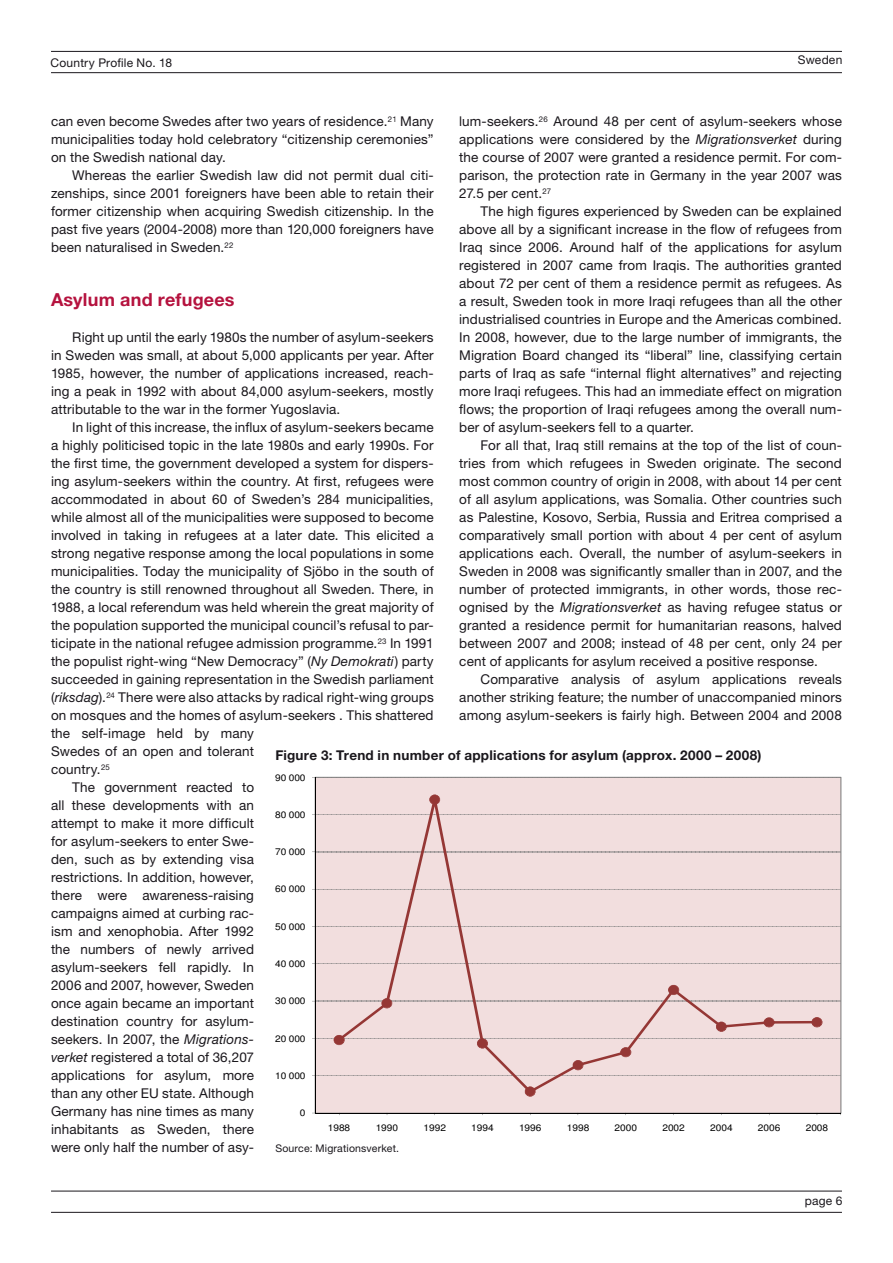
<style>
.page{position:relative;width:893px;height:1263px;background:#fff}
.page>*{position:absolute;margin:0;border:0;box-sizing:border-box;transform-origin:0 0}
.t1{font:700 18px "Helvetica Neue LT Pro";letter-spacing:.01em;color:#b5123e}
.t2{font:13.5px/18px "Helvetica Neue LT Pro";letter-spacing:.01em;color:#1a171c;text-align:justify}
.t3{font:700 13.5px "Helvetica Neue LT Pro";letter-spacing:.02em;color:#1a171c}
.t4{font:12px "Helvetica Neue LT Pro";letter-spacing:.015em;color:#1a171c}
.t5{font:700 11.4px "Helvetica";color:#000;scale:1.08 1}
.t6{font:10.5px "Helvetica Neue LT Pro";letter-spacing:.015em;color:#1a171c}
.t7{font:9.3px "Helvetica";letter-spacing:-.005em;color:#000;scale:1.08 1}
.s1{font-style:italic}
</style>
<div class="page">
<hr style="left:51px;top:51px;width:791px;height:1px;background:#1a171c">
<hr style="left:51px;top:72px;width:791px;height:1px;background:#1a171c">
<hr style="left:51px;top:1191px;width:791px;height:1px;background:#1a171c">
<hr style="left:51px;top:1212px;width:791px;height:1px;background:#1a171c">
<div style="left:316px;top:778px;width:525px;height:335px;background:#f2dede"></div>
<hr style="left:315px;top:777px;width:1px;height:336px;background:#000">
<svg style="left:314px;top:1076px;width:527px;height:1px"></svg>
<svg style="left:314px;top:964px;width:527px;height:1px"></svg>
<svg style="left:312px;top:926px;width:529px;height:1px"></svg>
<svg style="left:312px;top:889px;width:529px;height:1px"></svg>
<svg style="left:312px;top:848px;width:529px;height:5px"></svg>
<svg style="left:312px;top:814px;width:529px;height:1px"></svg>
<svg style="left:312px;top:777px;width:529px;height:1px"></svg>
<hr style="left:315px;top:1113px;width:526px;height:1px;background:#000">
<div style="left:337px;top:798px;width:481px;height:295px;background:#f2dede"></div>
<svg style="left:429px;top:794px;width:11px;height:11px"></svg>
<svg style="left:525px;top:1086px;width:11px;height:10px"></svg>
<svg style="left:312px;top:985px;width:529px;height:23px;background:#e8d3d3"></svg>
<svg style="left:312px;top:1017px;width:529px;height:53px;background:#ecd5d5"></svg>
<p class="t4" style="left:51px;top:56px;width:123px">Country Profile No. 18</p>
<p class="t4" style="left:798px;top:53px;width:46px">Sweden</p>
<p class="t2" style="left:51px;top:112px;width:384px">can even become Swedes after two years of residence.<sup>21</sup> Many municipalities today hold celebratory “citizenship ceremonies” on the Swedish national day.</p>
<p class="t2" style="left:51px;top:166px;width:384px;text-indent:21px">Whereas the earlier Swedish law did not permit dual citi&shy;zenships, since 2001 foreigners have been able to retain their former citizenship when acquiring Swedish citizenship. In the past five years (2004-2008) more than 120,000 foreigners have been naturalised in Sweden.<sup>22</sup></p>
<p class="t2" style="left:459px;top:112px;width:384px">lum-seekers.<sup>26</sup> Around 48 per cent of asylum-seekers whose applications were considered by the <span class="s1">Migrationsverket</span> during the course of 2007 were granted a residence permit. For com&shy;parison, the protection rate in Germany in the year 2007 was 27.5 per cent.<sup>27</sup></p>
<p class="t2" style="left:459px;top:202px;width:384px;text-indent:21px">The high figures experienced by Sweden can be explained above all by a significant increase in the flow of refugees from Iraq since 2006. Around half of the applications for asylum registered in 2007 came from Iraqis. The authorities granted about 72 per cent of them a residence permit as refugees. As a result, Sweden took in more Iraqi refugees than all the other industrialised countries in Europe and the Americas combined.<br>In 2008, however, due to the large number of immigrants, the Migration Board changed its “liberal” line, classifying certain parts of Iraq as safe “internal flight alternatives” and rejecting more Iraqi refugees. This had an immediate effect on migration flows; the proportion of Iraqi refugees among the overall num&shy;ber of asylum-seekers fell to a quarter.</p>
<p class="t2" style="left:459px;top:436px;width:384px;text-indent:21px">For all that, Iraq still remains at the top of the list of coun&shy;tries from which refugees in Sweden originate. The second most common country of origin in 2008, with about 14 per cent of all asylum applications, was Somalia. Other countries such as Palestine, Kosovo, Serbia, Russia and Eritrea comprised a comparatively small portion with about 4 per cent of asylum applications each. Overall, the number of asylum-seekers in Sweden in 2008 was significantly smaller than in 2007, and the number of protected immigrants, in other words, those rec&shy;ognised by the <span class="s1">Migrationsverket</span> as having refugee status or granted a residence permit for humanitarian reasons, halved between 2007 and 2008; instead of 48 per cent, only 24 per cent of applicants for asylum received a positive response.</p>
<p class="t2" style="left:459px;top:670px;width:384px;text-indent:21px">Comparative analysis of asylum applications reveals another striking feature; the number of unaccompanied minors among asylum-seekers is fairly high. Between 2004 and 2008</p>
<h1 class="t1" style="left:51px;top:288px;width:185px">Asylum and refugees</h1>
<p class="t2" style="left:51px;top:328px;width:384px;text-indent:21px">Right up until the early 1980s the number of asylum-seekers in Sweden was small, at about 5,000 applicants per year. After 1985, however, the number of applications increased, reach&shy;ing a peak in 1992 with about 84,000 asylum-seekers, mostly attributable to the war in the former Yugoslavia.</p>
<p class="t2" style="left:72px;top:418px;width:363px">In light of this increase, the influx of asylum-seekers became</p>
<p class="t2" style="left:51px;top:436px;width:384px">a highly politicised topic in the late 1980s and early 1990s. For</p>
<p class="t2" style="left:51px;top:454px;width:384px">the first time, the government developed a system for dispers-</p>
<p class="t2" style="left:51px;top:472px;width:384px">ing asylum-seekers within the country. At first, refugees were</p>
<p class="t2" style="left:51px;top:490px;width:384px">accommodated in about 60 of Sweden’s 284 municipalities,</p>
<p class="t2" style="left:51px;top:508px;width:384px">while almost all of the municipalities were supposed to become</p>
<p class="t2" style="left:51px;top:526px;width:384px">involved in taking in refugees at a later date. This elicited a</p>
<p class="t2" style="left:51px;top:544px;width:384px">strong negative response among the local populations in some</p>
<p class="t2" style="left:51px;top:562px;width:384px">municipalities. Today the municipality of Sjöbo in the south of</p>
<p class="t2" style="left:51px;top:580px;width:384px">the country is still renowned throughout all Sweden. There, in</p>
<p class="t2" style="left:51px;top:598px;width:384px">1988, a local referendum was held wherein the great majority of</p>
<p class="t2" style="left:51px;top:616px;width:384px">the population supported the municipal council’s refusal to par-</p>
<p class="t2" style="left:51px;top:634px;width:384px">ticipate in the national refugee admission programme.<sup>23</sup> In 1991</p>
<p class="t2" style="left:51px;top:652px;width:384px">the populist right-wing “New Democracy” (<span class="s1">Ny Demokrati</span>) party</p>
<p class="t2" style="left:51px;top:670px;width:384px">succeeded in gaining representation in the Swedish parliament</p>
<p class="t2" style="left:51px;top:688px;width:384px">(<span class="s1">riksdag</span>).<sup>24</sup> There were also attacks by radical right-wing groups</p>
<p class="t2" style="left:51px;top:706px;width:384px">on mosques and the homes of asylum-seekers . This shattered</p>
<p class="t2" style="left:51px;top:724px;width:204px">the self-image held by many</p>
<p class="t2" style="left:51px;top:742px;width:205px">Swedes of an open and tolerant</p>
<p class="t2" style="left:51px;top:760px;width:60px">country.<sup>25</sup></p>
<p class="t2" style="left:72px;top:778px;width:183px">The government reacted to</p>
<p class="t2" style="left:51px;top:796px;width:205px">all these developments with an</p>
<p class="t2" style="left:51px;top:814px;width:204px">attempt to make it more difficult</p>
<p class="t2" style="left:51px;top:832px;width:205px">for asylum-seekers to enter Swe-</p>
<p class="t2" style="left:51px;top:850px;width:204px">den, such as by extending visa</p>
<p class="t2" style="left:51px;top:868px;width:204px">restrictions. In addition, however,</p>
<p class="t2" style="left:51px;top:886px;width:205px">there were awareness-raising</p>
<p class="t2" style="left:51px;top:904px;width:205px">campaigns aimed at curbing rac-</p>
<p class="t2" style="left:51px;top:922px;width:205px">ism and xenophobia. After 1992</p>
<p class="t2" style="left:51px;top:940px;width:204px">the numbers of newly arrived</p>
<p class="t2" style="left:51px;top:958px;width:204px">asylum-seekers fell rapidly. In</p>
<p class="t2" style="left:51px;top:976px;width:205px">2006 and 2007, however, Sweden</p>
<p class="t2" style="left:51px;top:994px;width:204px">once again became an important</p>
<p class="t2" style="left:51px;top:1012px;width:204px">destination country for asylum-</p>
<p class="t2" style="left:51px;top:1030px;width:205px">seekers. In 2007, the <span class="s1">Migrations-</span></p>
<p class="t2" style="left:51px;top:1048px;width:205px"><span class="s1">verket</span> registered a total of 36,207</p>
<p class="t2" style="left:51px;top:1066px;width:204px">applications for asylum, more</p>
<p class="t2" style="left:51px;top:1084px;width:205px">than any other EU state. Although</p>
<p class="t2" style="left:51px;top:1102px;width:204px">Germany has nine times as many</p>
<p class="t2" style="left:51px;top:1120px;width:205px">inhabitants as Sweden, there</p>
<p class="t2" style="left:51px;top:1138px;width:205px">were only half the number of asy-</p>
<p class="t5" style="left:319px;top:744px;width:404px">Figure 3: Trend in number of applications for asylum (approx. 2000 – 2008)</p>
<p class="t3" style="left:275px;top:747px;width:488px">Figure 3: Trend in number of applications for asylum (approx. 2000 – 2008)</p>
<p class="t7" style="left:275px;top:772px;width:30px">90 000</p>
<p class="t7" style="left:275px;top:809px;width:30px">80 000</p>
<p class="t7" style="left:275px;top:846px;width:30px">70 000</p>
<p class="t7" style="left:275px;top:883px;width:30px">60 000</p>
<p class="t7" style="left:275px;top:921px;width:30px">50 000</p>
<p class="t7" style="left:275px;top:958px;width:30px">40 000</p>
<p class="t7" style="left:275px;top:995px;width:30px">30 000</p>
<p class="t7" style="left:275px;top:1033px;width:30px">20 000</p>
<p class="t7" style="left:275px;top:1070px;width:30px">10 000</p>
<p class="t7" style="left:300px;top:1107px;width:7px">0</p>
<p class="t7" style="left:328px;top:1122px;width:22px">1988</p>
<p class="t7" style="left:376px;top:1122px;width:22px">1990</p>
<p class="t7" style="left:424px;top:1122px;width:22px">1992</p>
<p class="t7" style="left:471px;top:1122px;width:22px">1994</p>
<p class="t7" style="left:519px;top:1122px;width:22px">1996</p>
<p class="t7" style="left:567px;top:1122px;width:22px">1998</p>
<p class="t7" style="left:614px;top:1122px;width:22px">2000</p>
<p class="t7" style="left:662px;top:1122px;width:22px">2002</p>
<p class="t7" style="left:710px;top:1122px;width:22px">2004</p>
<p class="t7" style="left:758px;top:1122px;width:22px">2006</p>
<p class="t7" style="left:806px;top:1122px;width:22px">2008</p>
<p class="t6" style="left:275px;top:1142px;width:125px">Source: Migrationsverket.</p>
<p class="t4" style="left:805px;top:1194px;width:39px">page 6</p>
</div>
